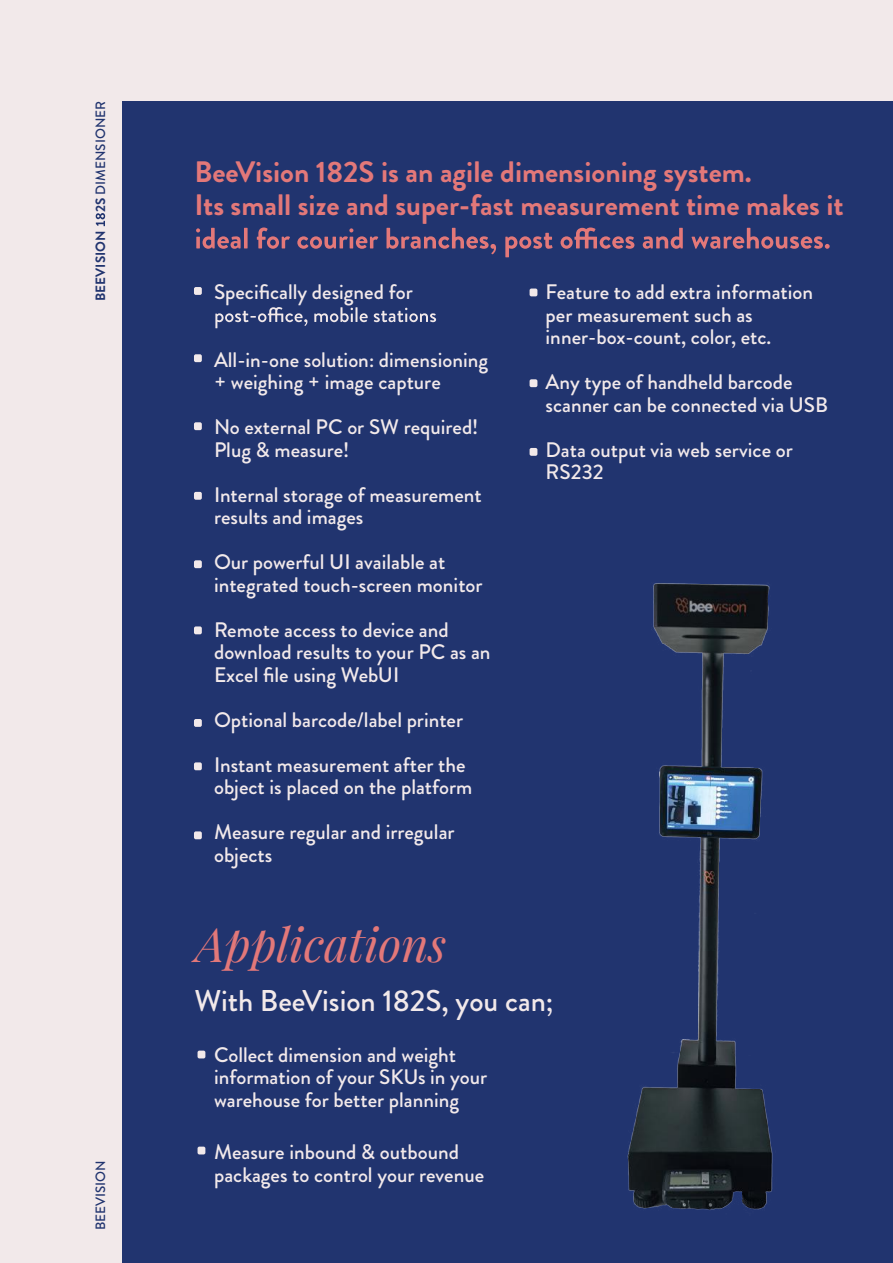
<style>
.page{position:relative;width:893px;height:1263px;background:#f2e9ea}
.page>*{position:absolute;margin:0;border:0;box-sizing:border-box;transform-origin:0 0}
.t1{font:italic 46.95px "Playfair Display";color:#e37879}
.t2{font:500 30px "Brandon Grotesque";color:#f2e9ea}
.t3{font:700 29.55px/33px "Brandon Grotesque";color:#e37879}
.t4{font:500 21px/22.5px "Brandon Grotesque";color:#f2e9ea}
.t5{font:500 13.5px "Brandon Grotesque";color:#21346f}
.t6{font:700 13.5px "Brandon Grotesque";color:#21346f}
.s1{font-weight:700}
</style>
<div class="page">
<svg style="left:96px;top:213px;width:9px;height:13px"></svg>
<div style="left:123px;top:101px;width:770px;height:1162px;background:#21346f"></div>
<svg style="left:196px;top:227px;width:634px;height:30px"></svg>
<svg style="left:215px;top:307px;width:221px;height:21px"></svg>
<div style="left:194px;top:287px;width:8px;height:8px;background:#f2e9ea;border-radius:2px"></div>
<div style="left:198px;top:1050px;width:7px;height:8px;background:#f2e9ea;border-radius:2px"></div>
<div style="left:198px;top:1146px;width:7px;height:8px;background:#f2e9ea;border-radius:2px"></div>
<div style="left:530px;top:289px;width:7px;height:7px;background:#f2e9ea;border-radius:2px"></div>
<div style="left:530px;top:379px;width:7px;height:8px;background:#f2e9ea;border-radius:2px"></div>
<div style="left:530px;top:448px;width:7px;height:8px;background:#f2e9ea;border-radius:2px"></div>
<div style="left:194px;top:354px;width:8px;height:8px;background:#f2e9ea;border-radius:2px"></div>
<div style="left:194px;top:422px;width:8px;height:8px;background:#f2e9ea;border-radius:2px"></div>
<div style="left:194px;top:492px;width:8px;height:8px;background:#f2e9ea;border-radius:2px"></div>
<div style="left:194px;top:560px;width:8px;height:8px;background:#f2e9ea;border-radius:2px"></div>
<div style="left:194px;top:626px;width:8px;height:8px;background:#f2e9ea;border-radius:2px"></div>
<div style="left:194px;top:762px;width:8px;height:8px;background:#f2e9ea;border-radius:2px"></div>
<div style="left:194px;top:719px;width:8px;height:8px;background:#f2e9ea;border-radius:2px"></div>
<div style="left:194px;top:831px;width:8px;height:8px;background:#f2e9ea;border-radius:2px"></div>
<img style="left:627px;top:583px;width:146px;height:627px">
<p class="t5" style="left:91px;top:212px;width:113px;rotate:-90deg"><span class="s1">2S</span> DIMENSIONER</p>
<p class="t6" style="left:91px;top:301px;width:72px;rotate:-90deg">BEEVISION</p>
<p class="t5" style="left:91px;top:1230px;width:71px;rotate:-90deg">BEEVISION</p>
<h3 class="t3" style="left:195px;top:156px;width:651px">BeeVision 182S is an agile dimensioning system.<br>Its small size and super-fast measurement time makes it</h3>
<p class="t4" style="left:214px;top:281px;width:200px">Specifically designed for</p>
<p class="t4" style="left:214px;top:349px;width:276px">All-in-one solution: dimensioning + weighing + image capture</p>
<p class="t4" style="left:214px;top:416px;width:266px">No external PC or SW required!<br>Plug &amp; measure!</p>
<p class="t4" style="left:214px;top:484px;width:269px">Internal storage of measurement results and images</p>
<p class="t4" style="left:214px;top:551px;width:270px">Our powerful UI available at integrated touch-screen monitor</p>
<p class="t4" style="left:214px;top:619px;width:278px">Remote access to device and download results to your PC as an<br>Excel file using WebUI</p>
<p class="t4" style="left:214px;top:697px;width:253px;line-height:45px">Optional barcode/label printer<br>Instant measurement after the</p>
<p class="t4" style="left:214px;top:765px;width:260px;line-height:45px">object is placed on the platform<br>Measure regular and irregular</p>
<p class="t4" style="left:214px;top:844px;width:60px">objects</p>
<h1 class="t1" style="left:195px;top:908px;width:252px">Applications</h1>
<p class="t4" style="left:546px;top:281px;width:269px">Feature to add extra information per measurement such as inner-box-count, color, etc.</p>
<p class="t4" style="left:546px;top:371px;width:284px">Any type of handheld barcode scanner can be connected via USB</p>
<p class="t4" style="left:546px;top:439px;width:249px">Data output via web service or<br>RS232</p>
<h2 class="t2" style="left:195px;top:980px;width:360px">With BeeVision 182S, you can;</h2>
<p class="t4" style="left:214px;top:1043px;width:275px">Collect dimension and weight information of your SKUs in your warehouse for better planning</p>
<p class="t4" style="left:214px;top:1141px;width:272px">Measure inbound &amp; outbound packages to control your revenue</p>
</div>
